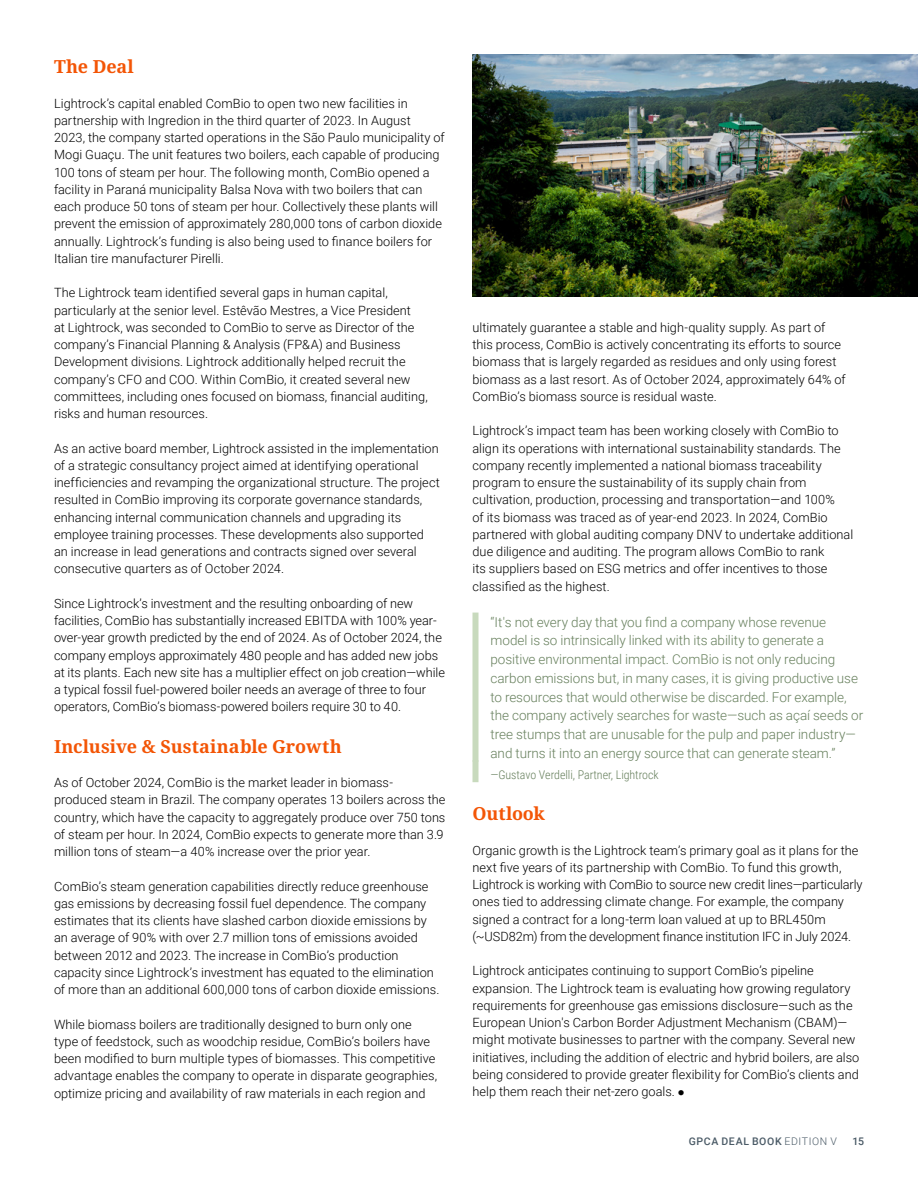
<style>
.page{position:relative;width:918px;height:1188px;background:#fff}
.page>*{position:absolute;margin:0;border:0;box-sizing:border-box;transform-origin:0 0}
.Body_Header{font:700 18px "Noto Serif";color:#f35506}
.Pull_Quote{font:300 13.5px/18.8px "Roboto";letter-spacing:-.005em;color:#67805d}
.Body_Text{font:300 12.75px/17.2px "Roboto";color:#000}
.Pull_Quote_Attribution{font:300 12px "Roboto Condensed";letter-spacing:-.005em;color:#67805d}
.t1{font:500 10.5px "Roboto";letter-spacing:.06em;color:#4a5a66}
.s1{font-weight:300}
</style>
<div class="page">
<div style="left:472px;top:613px;width:6px;height:149px;background:#c8dabd"></div>
<div style="left:472px;top:760px;width:6px;height:22px;background:#c8dabd"></div>
<img style="left:472px;top:54px;width:446px;height:243px">
<p class="Body_Header" style="left:54px;top:54px;width:81px">The Deal</p>
<p class="Body_Text" style="left:54px;top:94px;width:392px">Lightrock’s capital enabled ComBio to open two new facilities in partnership with Ingredion in the third quarter of 2023. In August 2023, the company started operations in the São Paulo municipality of Mogi Guaçu. The unit features two boilers, each capable of producing 100 tons of steam per hour. The following month, ComBio opened a facility in Paraná municipality Balsa Nova with two boilers that can each produce 50 tons of steam per hour. Collectively these plants will prevent the emission of approximately 280,000 tons of carbon dioxide annually. Lightrock’s funding is also being used to finance boilers for Italian tire manufacturer Pirelli.</p>
<p class="Body_Text" style="left:54px;top:284px;width:375px">The Lightrock team identified several gaps in human capital, particularly at the senior level. Estêvão Mestres, a Vice President<br>at Lightrock, was seconded to ComBio to serve as Director of the company’s Financial Planning &amp; Analysis (FP&amp;A) and Business Development divisions. Lightrock additionally helped recruit the company’s CFO and COO. Within ComBio, it created several new committees, including ones focused on biomass, financial auditing, risks and human resources.</p>
<p class="Body_Text" style="left:54px;top:439px;width:387px">As an active board member, Lightrock assisted in the implementation of a strategic consultancy project aimed at identifying operational inefficiencies and revamping the organizational structure. The project resulted in ComBio improving its corporate governance standards, enhancing internal communication channels and upgrading its employee training processes. These developments also supported an increase in lead generations and contracts signed over several consecutive quarters as of October 2024.</p>
<p class="Body_Text" style="left:54px;top:594px;width:392px">Since Lightrock’s investment and the resulting onboarding of new facilities, ComBio has substantially increased EBITDA with 100% year&shy;over-year growth predicted by the end of 2024. As of October 2024, the company employs approximately 480 people and has added new jobs at its plants. Each new site has a multiplier effect on job creation—while a typical fossil fuel-powered boiler needs an average of three to four operators, ComBio’s biomass-powered boilers require 30 to 40.</p>
<p class="Body_Header" style="left:54px;top:734px;width:289px">Inclusive &amp; Sustainable Growth</p>
<p class="Body_Text" style="left:54px;top:774px;width:393px">As of October 2024, ComBio is the market leader in biomass&shy;produced steam in Brazil. The company operates 13 boilers across the country, which have the capacity to aggregately produce over 750 tons of steam per hour. In 2024, ComBio expects to generate more than 3.9 million tons of steam—a 40% increase over the prior year.</p>
<p class="Body_Text" style="left:54px;top:877px;width:387px">ComBio’s steam generation capabilities directly reduce greenhouse gas emissions by decreasing fossil fuel dependence. The company estimates that its clients have slashed carbon dioxide emissions by an average of 90% with over 2.7 million tons of emissions avoided between 2012 and 2023. The increase in ComBio’s production capacity since Lightrock’s investment has equated to the elimination of more than an additional 600,000 tons of carbon dioxide emissions.</p>
<p class="Body_Text" style="left:54px;top:1015px;width:385px">While biomass boilers are traditionally designed to burn only one type of feedstock, such as woodchip residue, ComBio’s boilers have been modified to burn multiple types of biomasses. This competitive advantage enables the company to operate in disparate geographies, optimize pricing and availability of raw materials in each region and</p>
<p class="Body_Text" style="left:472px;top:318px;width:375px">ultimately guarantee a stable and high-quality supply. As part of this process, ComBio is actively concentrating its efforts to source biomass that is largely regarded as residues and only using forest biomass as a last resort. As of October 2024, approximately 64% of ComBio’s biomass source is residual waste.</p>
<p class="Body_Text" style="left:472px;top:422px;width:382px">Lightrock’s impact team has been working closely with ComBio to align its operations with international sustainability standards. The company recently implemented a national biomass traceability program to ensure the sustainability of its supply chain from cultivation, production, processing and transportation—and 100%<br>of its biomass was traced as of year-end 2023. In 2024, ComBio partnered with global auditing company DNV to undertake additional due diligence and auditing. The program allows ComBio to rank<br>its suppliers based on ESG metrics and offer incentives to those classified as the highest.</p>
<p class="Pull_Quote" style="left:490px;top:612px;width:374px">“It's not every day that you find a company whose revenue model is so intrinsically linked with its ability to generate a positive environmental impact. ComBio is not only reducing carbon emissions but, in many cases, it is giving productive use to resources that would otherwise be discarded. For example, the company actively searches for waste—such as açaí seeds or tree stumps that are unusable for the pulp and paper industry— and turns it into an energy source that can generate steam.”</p>
<p class="Pull_Quote_Attribution" style="left:490px;top:766px;width:170px">—Gustavo Verdelli, Partner, Lightrock</p>
<p class="Body_Header" style="left:472px;top:801px;width:74px">Outlook</p>
<p class="Body_Text" style="left:472px;top:841px;width:392px">Organic growth is the Lightrock team’s primary goal as it plans for the next five years of its partnership with ComBio. To fund this growth, Lightrock is working with ComBio to source new credit lines—particularly ones tied to addressing climate change. For example, the company signed a contract for a long-term loan valued at up to BRL450m (~USD82m) from the development finance institution IFC in July 2024.</p>
<p class="Body_Text" style="left:472px;top:962px;width:388px">Lightrock anticipates continuing to support ComBio’s pipeline expansion. The Lightrock team is evaluating how growing regulatory requirements for greenhouse gas emissions disclosure—such as the European Union's Carbon Border Adjustment Mechanism (CBAM)— might motivate businesses to partner with the company. Several new initiatives, including the addition of electric and hybrid boilers, are also being considered to provide greater flexibility for ComBio’s clients and help them reach their net-zero goals. ●</p>
<p class="t1" style="left:689px;top:1134px;width:150px">GPCA DEAL BOOK <span class="s1">EDITION V</span></p>
<p class="t1" style="left:852px;top:1134px;width:13px">15</p>
</div>
